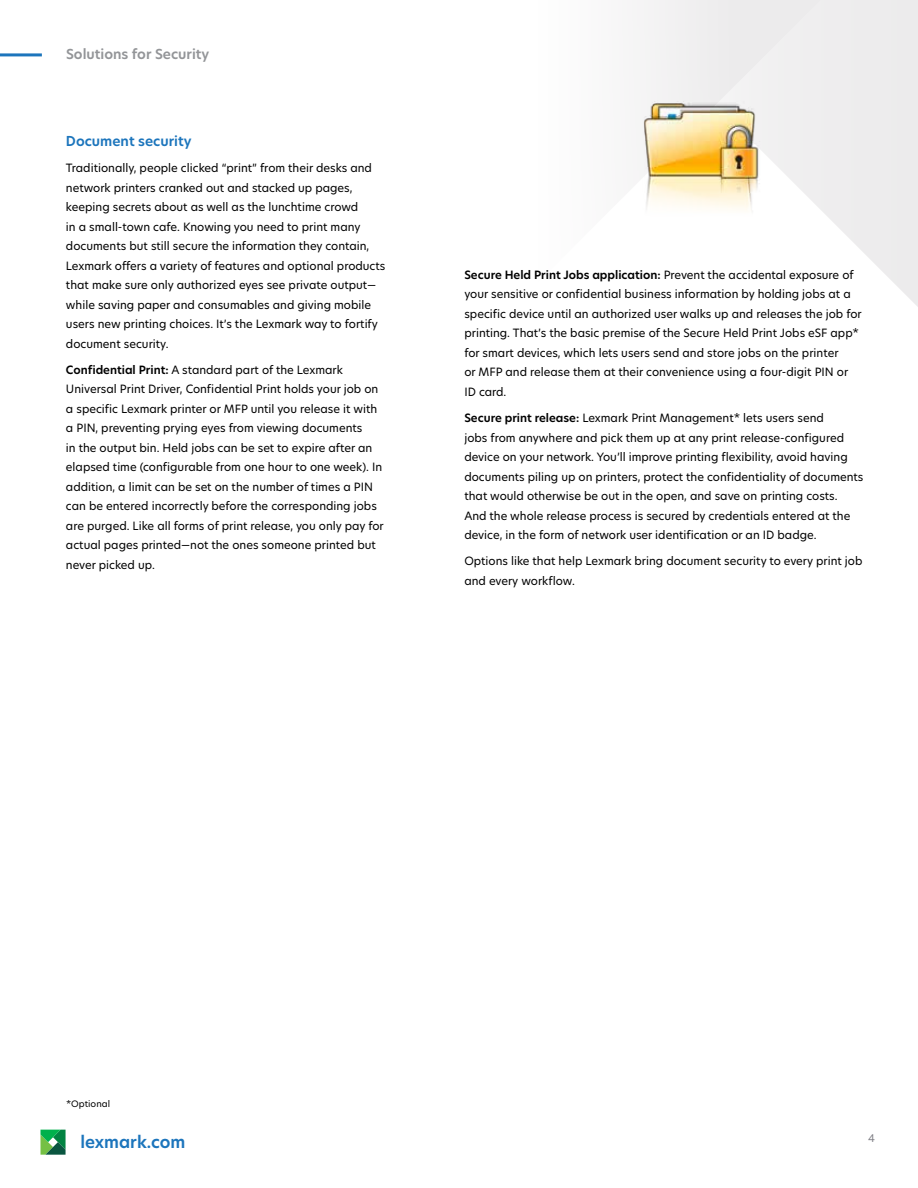
<style>
.page{position:relative;width:918px;height:1188px;background:#fff}
.page>*{position:absolute;margin:0;border:0;box-sizing:border-box;transform-origin:0 0}
.t1{font:600 16.5px "TP Hero";color:#1c75bc}
.t2{font:600 13.5px "TP Hero";color:#939598}
.t3{font:600 13.5px "TP Hero";color:#1c75bc}
.t4{font:11.25px/19.5px "TP Hero";color:#000}
.t5{font:10.5px "TP Hero";color:#7e7e85}
.t6{font:8.7px "TP Hero";color:#000}
.s1{font-weight:600}
</style>
<div class="page">
<hr style="left:0;top:53px;width:42px;height:3px;background:#1c75bc">
<svg style="left:40px;top:1130px;width:26px;height:25px"></svg>
<svg style="left:834px;top:0;width:84px;height:307px;background:#efeeef"></svg>
<svg style="left:637px;top:0;width:197px;height:223px"></svg>
<img style="left:643px;top:91px;width:117px;height:126px">
<p class="t2" style="left:66px;top:45px;width:145px">Solutions for Security</p>
<p class="t3" style="left:66px;top:132px;width:127px">Document security</p>
<p class="t4" style="left:66px;top:158px;width:321px">Traditionally, people clicked “print” from their desks and network printers cranked out and stacked up pages, keeping secrets about as well as the lunchtime crowd<br>in a small-town cafe. Knowing you need to print many documents but still secure the information they contain, Lexmark offers a variety of features and optional products that make sure only authorized eyes see private output— while saving paper and consumables and giving mobile users new printing choices. It’s the Lexmark way to fortify document security.</p>
<p class="t4" style="left:66px;top:360px;width:319px"><span class="s1">Confidential Print:</span> A standard part of the Lexmark Universal Print Driver, Confidential Print holds your job on a specific Lexmark printer or MFP until you release it with a PIN, preventing prying eyes from viewing documents<br>in the output bin. Held jobs can be set to expire after an elapsed time (configurable from one hour to one week). In addition, a limit can be set on the number of times a PIN can be entered incorrectly before the corresponding jobs are purged. Like all forms of print release, you only pay for actual pages printed—not the ones someone printed but never picked up.</p>
<p class="t4" style="left:464px;top:265px;width:399px"><span class="s1">Secure Held Print Jobs application:</span> Prevent the accidental exposure of your sensitive or confidential business information by holding jobs at a specific device until an authorized user walks up and releases the job for printing. That’s the basic premise of the Secure Held Print Jobs eSF app* for smart devices, which lets users send and store jobs on the printer<br>or MFP and release them at their convenience using a four-digit PIN or ID card.</p>
<p class="t4" style="left:464px;top:408px;width:401px"><span class="s1">Secure print release:</span> Lexmark Print Management* lets users send<br>jobs from anywhere and pick them up at any print release-configured device on your network. You’ll improve printing flexibility, avoid having documents piling up on printers, protect the confidentiality of documents that would otherwise be out in the open, and save on printing costs.<br>And the whole release process is secured by credentials entered at the device, in the form of network user identification or an ID badge.</p>
<p class="t4" style="left:464px;top:551px;width:400px">Options like that help Lexmark bring document security to every print job and every workflow.</p>
<p class="t6" style="left:66px;top:1098px;width:46px">*Optional</p>
<h1 class="t1" style="left:80px;top:1131px;width:106px">lexmark.com</h1>
<p class="t5" style="left:868px;top:1131px;width:8px">4</p>
</div>
